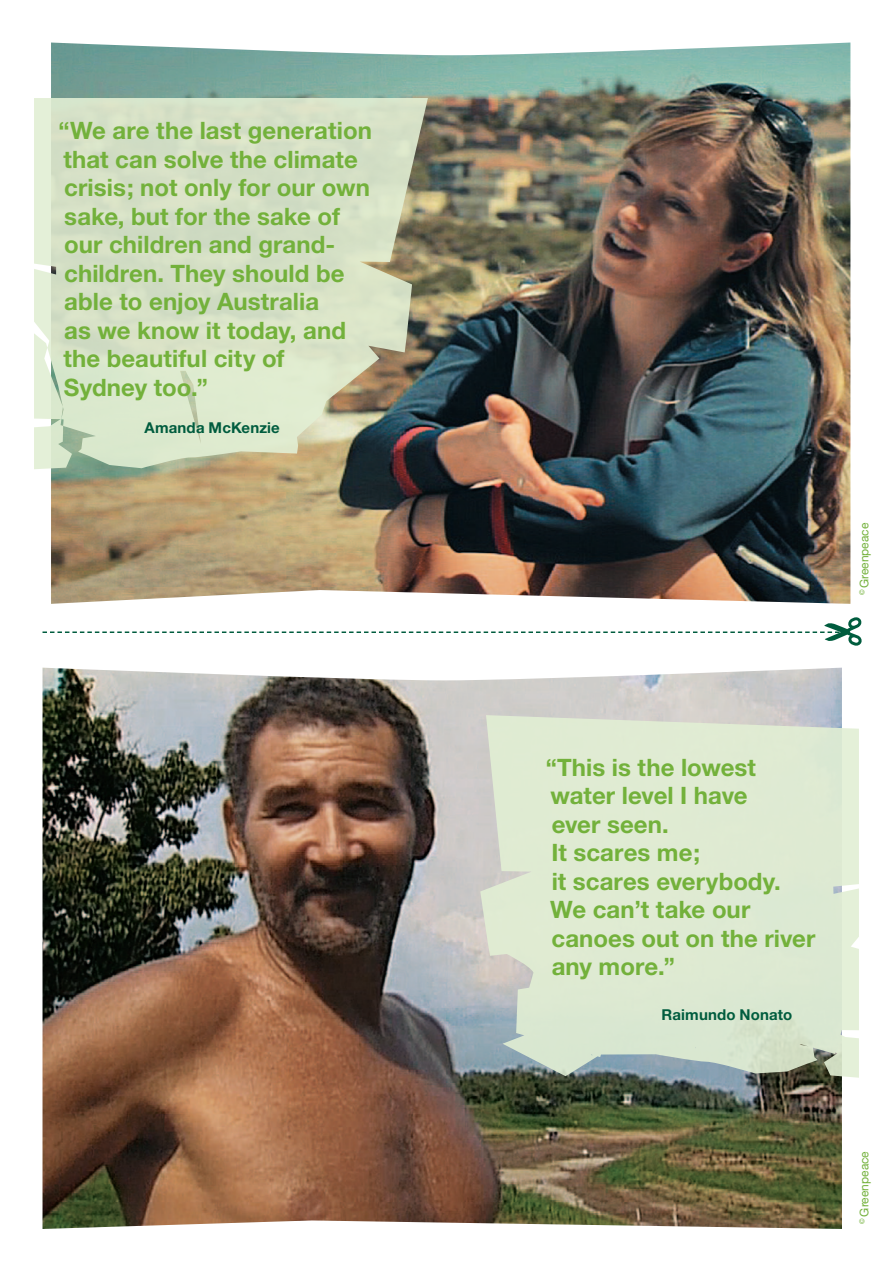
<style>
.page{position:relative;width:893px;height:1263px;background:#fff}
.page>*{position:absolute;margin:0;border:0;box-sizing:border-box;transform-origin:0 0}
.t1{font:700 24px/28.5px "Helvetica Neue CE";letter-spacing:.005em;color:#73b13b}
.t2{font:700 15px "Helvetica Neue CE";letter-spacing:.01em;color:#005c3e}
.t3{font:12px "Helvetica Neue LT";color:#73b13b}
</style>
<div class="page">
<img style="left:51px;top:43px;width:799px;height:561px">
<img style="left:43px;top:668px;width:799px;height:561px">
<svg style="left:34px;top:98px;width:394px;height:371px;background:#ccd5bb"></svg>
<svg style="left:480px;top:715px;width:379px;height:363px;background:#d7e2ce"></svg>
<svg style="left:43px;top:617px;width:819px;height:29px"></svg>
<p class="t1" style="left:59px;top:117px;width:315px">“We are the last generation that can solve the climate crisis; not only for our own sake, but for the sake of our children and grand&shy;children. They should be able to enjoy Australia<br>as we know it today, and the beautiful city of<br>Sydney too.”</p>
<p class="t2" style="left:145px;top:418px;width:137px">Amanda McKenzie</p>
<p class="t3" style="left:857px;top:595px;width:74px;rotate:-90deg"><sup>©</sup> Greenpeace</p>
<p class="t1" style="left:546px;top:753px;width:271px">“This is the lowest water level I have<br>ever seen.<br>It scares me;<br>it scares everybody.<br>We can’t take our canoes out on the river any more.”</p>
<p class="t2" style="left:662px;top:1005px;width:132px">Raimundo Nonato</p>
<p class="t3" style="left:857px;top:1223px;width:74px;rotate:-90deg"><sup>©</sup> Greenpeace</p>
</div>
